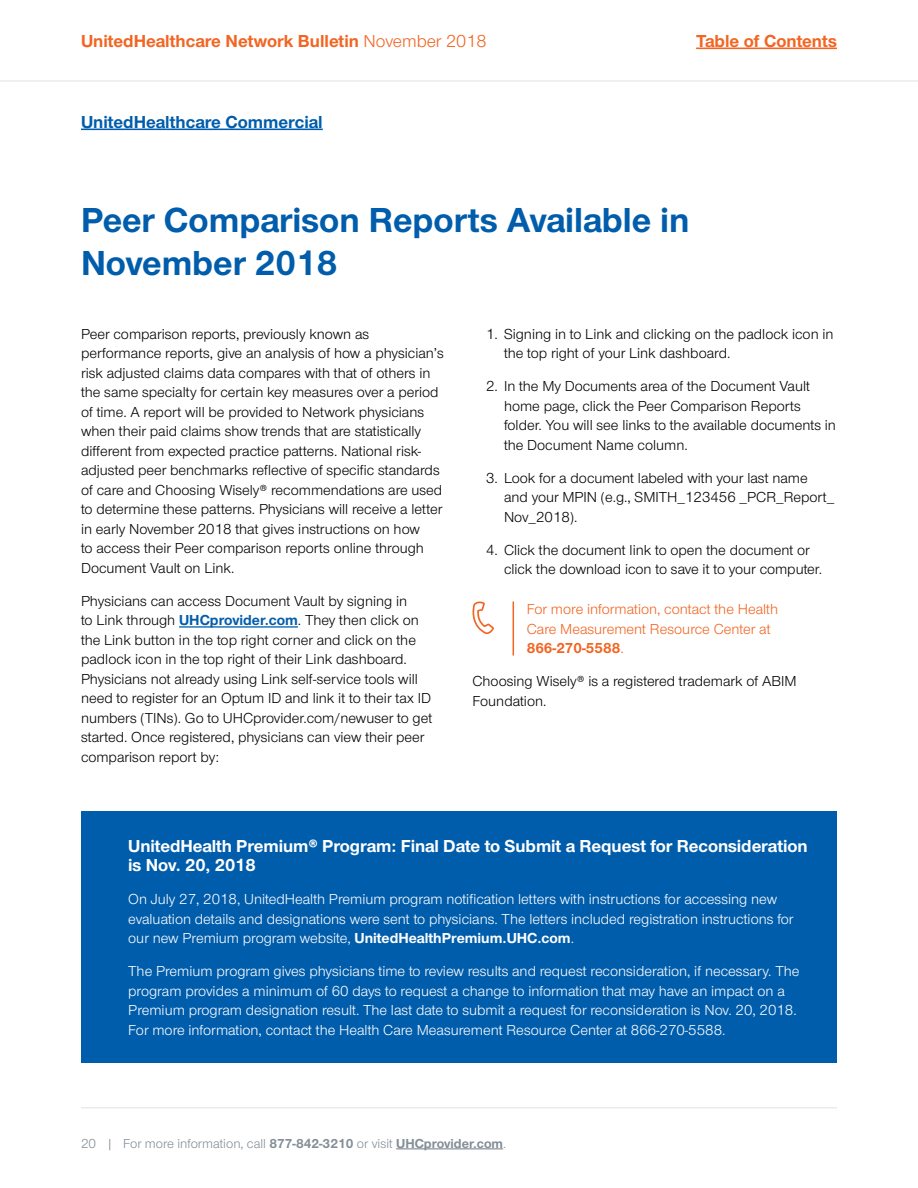
<style>
.page{position:relative;width:918px;height:1188px;background:#fff}
.page>*{position:absolute;margin:0;border:0;box-sizing:border-box;transform-origin:0 0}
.t1{font:700 36px/43.2px "UHC Sans";color:#005dac}
.t2{font:700 18px/19.5px "UHC Sans";letter-spacing:-.005em;color:#fff}
.t3{font:700 18px "UHC Sans";color:#f26522}
.t4{font:700 18px "UHC Sans";color:#005dac}
.t5{font:15px/19.5px "UHC Sans";color:#000}
.t6{font:15px/19.5px "UHC Sans";color:#fff}
.t7{font:15px/19.5px "UHC Sans";color:#f26522}
.t8{font:13.5px "UHC Sans";color:#838e98}
.s1{font-weight:400}
.s2{font-weight:700;color:#005dac}
.s3{font-weight:700}
</style>
<div class="page">
<hr style="left:696px;top:48px;width:141px;height:1px;background:#f26522">
<hr style="left:0;top:80px;width:918px;height:2px;background:#e9eaea">
<hr style="left:396px;top:1148px;width:107px;height:1px;background:#838e98">
<hr style="left:81px;top:1107px;width:756px;height:1px;background:#e9eaea">
<hr style="left:81px;top:129px;width:242px;height:1px;background:#005dac">
<hr style="left:179px;top:626px;width:119px;height:2px;background:#005dac">
<svg style="left:472px;top:602px;width:22px;height:32px"></svg>
<hr style="left:513px;top:602px;width:1px;height:54px;background:#f26522">
<div style="left:81px;top:812px;width:756px;height:251px;background:#005dac"></div>
<p class="t3" style="left:81px;top:28px;width:407px">UnitedHealthcare Network Bulletin <span class="s1">November 2018</span></p>
<p class="t3" style="left:696px;top:28px;width:142px">Table of Contents</p>
<p class="t4" style="left:81px;top:109px;width:243px">UnitedHealthcare Commercial</p>
<h1 class="t1" style="left:81px;top:197px;width:610px">Peer Comparison Reports Available in<br>November 2018</h1>
<p class="t5" style="left:81px;top:324px;width:364px">Peer comparison reports, previously known as performance reports, give an analysis of how a physician’s risk adjusted claims data compares with that of others in the same specialty for certain key measures over a period of time. A report will be provided to Network physicians when their paid claims show trends that are statistically different from expected practice patterns. National risk&shy;adjusted peer benchmarks reflective of specific standards of care and Choosing Wisely® recommendations are used to determine these patterns. Physicians will receive a letter in early November 2018 that gives instructions on how<br>to access their Peer comparison reports online through Document Vault on Link.</p>
<p class="t5" style="left:81px;top:591px;width:353px">Physicians can access Document Vault by signing in<br>to Link through <span class="s2">UHCprovider.com</span>. They then click on the Link button in the top right corner and click on the padlock icon in the top right of their Link dashboard.<br>Physicians not already using Link self-service tools will need to register for an Optum ID and link it to their tax ID numbers (TINs). Go to UHCprovider.com/newuser to get started. Once registered, physicians can view their peer comparison report by:</p>
<p class="t5" style="left:504px;top:324px;width:331px;text-indent:-18px">1. Signing in to Link and clicking on the padlock icon in the top right of your Link dashboard.</p>
<p class="t5" style="left:504px;top:376px;width:334px;text-indent:-18px">2. In the My Documents area of the Document Vault home page, click the Peer Comparison Reports folder. You will see links to the available documents in the Document Name column.</p>
<p class="t5" style="left:504px;top:468px;width:332px;text-indent:-18px">3. Look for a document labeled with your last name and your MPIN (e.g., SMITH_123456 _PCR_Report_<br>Nov_2018).</p>
<p class="t5" style="left:504px;top:540px;width:320px;text-indent:-18px">4. Click the document link to open the document or click the download icon to save it to your computer.</p>
<p class="t7" style="left:527px;top:599px;width:253px">For more information, contact the Health<br>Care Measurement Resource Center at<br><span class="s3">866-270-5588</span>.</p>
<p class="t5" style="left:473px;top:671px;width:326px">Choosing Wisely® is a registered trademark of ABIM<br>Foundation.</p>
<p class="t2" style="left:128px;top:835px;width:681px">UnitedHealth Premium® Program: Final Date to Submit a Request for Reconsideration is Nov. 20, 2018</p>
<p class="t6" style="left:128px;top:889px;width:667px">On July 27, 2018, UnitedHealth Premium program notification letters with instructions for accessing new evaluation details and designations were sent to physicians. The letters included registration instructions for our new Premium program website, <span class="s3">UnitedHealthPremium.UHC.com</span>.</p>
<p class="t6" style="left:128px;top:961px;width:673px">The Premium program gives physicians time to review results and request reconsideration, if necessary. The program provides a minimum of 60 days to request a change to information that may have an impact on a Premium program designation result. The last date to submit a request for reconsideration is Nov. 20, 2018.<br>For more information, contact the Health Care Measurement Resource Center at 866-270-5588.</p>
<p class="t8" style="left:81px;top:1134px;width:427px">20 | For more information, call <span class="s3">877-842-3210</span> or visit <span class="s3">UHCprovider.com</span>.</p>
</div>
